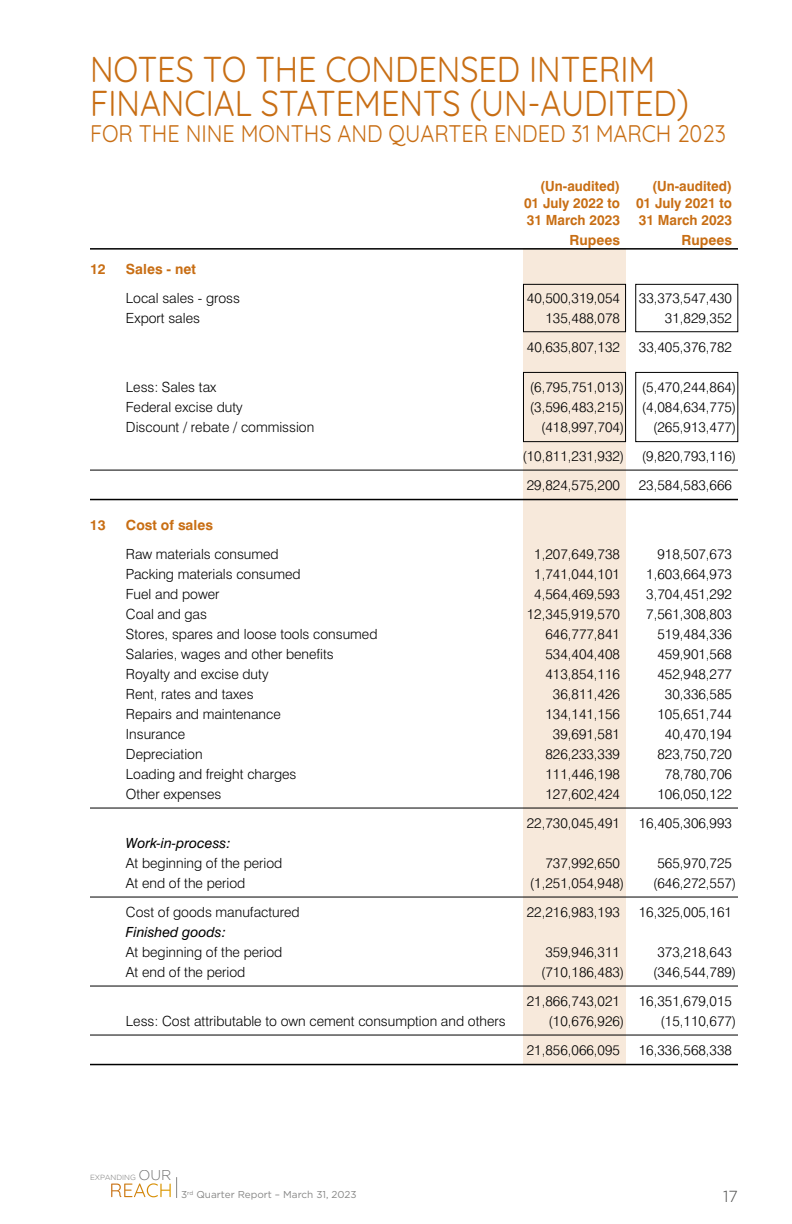
<style>
.page{position:relative;width:792px;height:1224px;background:#fff}
.page>*{position:absolute;margin:0;border:0;box-sizing:border-box;transform-origin:0 0}
.t1{font:300 36px/34px "Quicksand";color:#c86e14;scale:.9 1}
.t2{font:300 24px "Quicksand";color:#c86e14;scale:.9 1}
.t3{font:300 16px "Gotham";color:#494948}
.t4{font:300 14px "Swiss 721 BT";color:#000}
.t5{font:700 14px/16.8px "Swiss 721 BT";color:#c86e14;text-align:justify;scale:.96 1}
.t6{font:700 14px "Swiss 721 BT";color:#c86e14}
.t7{font:italic 14px "Swiss 721 BT";color:#000}
.t8{font:10px "Gotham";color:#878786}
.t9{font:300 7.4px "Gotham";color:#6f6f6e}
.s1{font-size:14.2px}
</style>
<div class="page">
<div style="left:523px;top:248px;width:103px;height:817px;background:#f7e9db"></div>
<div style="left:523px;top:284px;width:103px;height:48px;border:1px solid #000"></div>
<div style="left:636px;top:284px;width:102px;height:48px;border:1px solid #000"></div>
<div style="left:523px;top:372px;width:103px;height:70px;border:1px solid #000"></div>
<div style="left:636px;top:372px;width:102px;height:70px;border:1px solid #000"></div>
<hr style="left:90px;top:248px;width:648px;height:2px;background:#000">
<hr style="left:90px;top:470px;width:648px;height:1px;background:#000">
<hr style="left:90px;top:499px;width:648px;height:1px;background:#000">
<hr style="left:90px;top:808px;width:648px;height:1px;background:#000">
<hr style="left:90px;top:897px;width:648px;height:1px;background:#000">
<hr style="left:90px;top:986px;width:648px;height:1px;background:#000">
<hr style="left:90px;top:1035px;width:648px;height:1px;background:#000">
<hr style="left:90px;top:1064px;width:648px;height:1px;background:#000">
<svg style="left:111px;top:1177px;width:66px;height:21px"></svg>
<h1 class="t1" style="left:90px;top:48px;width:666px">NOTES TO THE CONDENSED INTERIM<br>FINANCIAL STATEMENTS (UN-AUDITED)</h1>
<h2 class="t2" style="left:90px;top:115px;width:708px">FOR THE NINE MONTHS AND QUARTER ENDED 31 MARCH 2023</h2>
<p class="t5" style="left:540px;top:178px;width:85px">(Un-audited)</p>
<p class="t5" style="left:524px;top:178px;width:218px;text-indent:128px">(Un-audited)<br>01 July 2022 to 01 July 2021 to 31 March 2023</p>
<p class="t5" style="left:639px;top:211px;width:99px">31 March 2023</p>
<p class="t6" style="left:569px;top:231px;width:52px">Rupees</p>
<p class="t6" style="left:681px;top:231px;width:52px">Rupees</p>
<p class="t6" style="left:90px;top:260px;width:17px">12</p>
<p class="t6" style="left:126px;top:260px;width:72px">Sales - net</p>
<p class="t4" style="left:126px;top:289px;width:115px">Local sales - gross</p>
<p class="t4" style="left:527px;top:289px;width:95px">40,500,319,054</p>
<p class="t4" style="left:639px;top:289px;width:95px">33,373,547,430</p>
<p class="t4" style="left:126px;top:309px;width:76px">Export sales</p>
<p class="t4" style="left:546px;top:309px;width:76px">135,488,078</p>
<p class="t4" style="left:665px;top:309px;width:69px">31,829,352</p>
<p class="t4" style="left:527px;top:338px;width:95px">40,635,807,132</p>
<p class="t4" style="left:639px;top:338px;width:95px">33,405,376,782</p>
<p class="t4" style="left:126px;top:378px;width:92px">Less: Sales tax</p>
<p class="t4" style="left:530px;top:378px;width:96px">(6,795,751,013)</p>
<p class="t4" style="left:642px;top:378px;width:96px">(5,470,244,864)</p>
<p class="t4" style="left:126px;top:398px;width:118px">Federal excise duty</p>
<p class="t4" style="left:530px;top:398px;width:96px">(3,596,483,215)</p>
<p class="t4" style="left:642px;top:398px;width:96px">(4,084,634,775)</p>
<p class="t4" style="left:126px;top:418px;width:190px">Discount / rebate / commission</p>
<p class="t4" style="left:541px;top:418px;width:85px">(418,997,704)</p>
<p class="t4" style="left:653px;top:418px;width:85px">(265,913,477)</p>
<p class="t4" style="left:522px;top:447px;width:215px">(10,811,231,932) (9,820,793,116)</p>
<p class="t4" style="left:527px;top:476px;width:95px">29,824,575,200</p>
<p class="t4" style="left:639px;top:476px;width:95px">23,584,583,666</p>
<p class="t6" style="left:90px;top:516px;width:17px">13</p>
<p class="t6" style="left:126px;top:516px;width:89px">Cost of sales</p>
<p class="t4" style="left:126px;top:545px;width:154px">Raw materials consumed</p>
<p class="t4" style="left:534px;top:545px;width:87px">1,207,649,738</p>
<p class="t4" style="left:658px;top:545px;width:76px">918,507,673</p>
<p class="t4" style="left:126px;top:565px;width:176px">Packing materials consumed</p>
<p class="t4" style="left:534px;top:565px;width:87px">1,741,044,101</p>
<p class="t4" style="left:646px;top:565px;width:87px">1,603,664,973</p>
<p class="t4" style="left:126px;top:585px;width:95px">Fuel and power</p>
<p class="t4" style="left:534px;top:585px;width:87px">4,564,469,593</p>
<p class="t4" style="left:646px;top:585px;width:87px">3,704,451,292</p>
<p class="t4" style="left:126px;top:605px;width:83px">Coal and gas</p>
<p class="t4" style="left:527px;top:605px;width:95px">12,345,919,570</p>
<p class="t4" style="left:646px;top:605px;width:87px">7,561,308,803</p>
<p class="t4" style="left:126px;top:625px;width:253px">Stores, spares and loose tools consumed</p>
<p class="t4" style="left:546px;top:625px;width:76px">646,777,841</p>
<p class="t4" style="left:658px;top:625px;width:76px">519,484,336</p>
<p class="t4" style="left:126px;top:645px;width:209px">Salaries, wages and other benefits</p>
<p class="t4" style="left:546px;top:645px;width:76px">534,404,408</p>
<p class="t4" style="left:658px;top:645px;width:76px">459,901,568</p>
<p class="t4" style="left:126px;top:665px;width:144px">Royalty and excise duty</p>
<p class="t4" style="left:546px;top:665px;width:76px">413,854,116</p>
<p class="t4" style="left:658px;top:665px;width:76px">452,948,277</p>
<p class="t4" style="left:126px;top:685px;width:129px">Rent, rates and taxes</p>
<p class="t4" style="left:553px;top:685px;width:69px">36,811,426</p>
<p class="t4" style="left:665px;top:685px;width:69px">30,336,585</p>
<p class="t4" style="left:126px;top:705px;width:156px">Repairs and maintenance</p>
<p class="t4" style="left:546px;top:705px;width:76px">134,141,156</p>
<p class="t4" style="left:658px;top:705px;width:76px">105,651,744</p>
<p class="t4" style="left:126px;top:725px;width:61px">Insurance</p>
<p class="t4" style="left:553px;top:725px;width:69px">39,691,581</p>
<p class="t4" style="left:665px;top:725px;width:69px">40,470,194</p>
<p class="t4" style="left:126px;top:745px;width:78px">Depreciation</p>
<p class="t4" style="left:546px;top:745px;width:76px">826,233,339</p>
<p class="t4" style="left:658px;top:745px;width:76px">823,750,720</p>
<p class="t4" style="left:126px;top:765px;width:172px">Loading and freight charges</p>
<p class="t4" style="left:546px;top:765px;width:76px">111,446,198</p>
<p class="t4" style="left:665px;top:765px;width:69px">78,780,706</p>
<p class="t4" style="left:126px;top:785px;width:97px">Other expenses</p>
<p class="t4" style="left:546px;top:785px;width:76px">127,602,424</p>
<p class="t4" style="left:658px;top:785px;width:76px">106,050,122</p>
<p class="t4" style="left:527px;top:814px;width:95px">22,730,045,491</p>
<p class="t4" style="left:639px;top:814px;width:95px">16,405,306,993</p>
<p class="t7" style="left:126px;top:834px;width:106px">Work-in-process:</p>
<p class="t4" style="left:126px;top:854px;width:158px">At beginning of the period</p>
<p class="t4" style="left:546px;top:854px;width:76px">737,992,650</p>
<p class="t4" style="left:658px;top:854px;width:76px">565,970,725</p>
<p class="t4" style="left:126px;top:874px;width:121px">At end of the period</p>
<p class="t4" style="left:530px;top:874px;width:96px">(1,251,054,948)</p>
<p class="t4" style="left:653px;top:874px;width:85px">(646,272,557)</p>
<p class="t4" style="left:126px;top:903px;width:175px">Cost of goods manufactured</p>
<p class="t4" style="left:527px;top:903px;width:95px">22,216,983,193</p>
<p class="t4" style="left:639px;top:903px;width:95px">16,325,005,161</p>
<p class="t7" style="left:126px;top:923px;width:101px">Finished goods:</p>
<p class="t4" style="left:126px;top:943px;width:158px">At beginning of the period</p>
<p class="t4" style="left:546px;top:943px;width:76px">359,946,311</p>
<p class="t4" style="left:658px;top:943px;width:76px">373,218,643</p>
<p class="t4" style="left:126px;top:963px;width:121px">At end of the period</p>
<p class="t4" style="left:541px;top:963px;width:85px">(710,186,483)</p>
<p class="t4" style="left:653px;top:963px;width:85px">(346,544,789)</p>
<p class="t4" style="left:527px;top:992px;width:95px">21,866,743,021</p>
<p class="t4" style="left:639px;top:992px;width:95px">16,351,679,015</p>
<p class="t4" style="left:126px;top:1012px;width:381px">Less: Cost attributable to own cement consumption and others</p>
<p class="t4" style="left:549px;top:1012px;width:77px">(10,676,926)</p>
<p class="t4" style="left:661px;top:1012px;width:77px">(15,110,677)</p>
<p class="t4" style="left:527px;top:1041px;width:95px">21,856,066,095</p>
<p class="t4" style="left:639px;top:1041px;width:95px">16,336,568,338</p>
<p class="t9" style="left:90px;top:1173px;width:83px">EXPANDING <span class="s1">OUR</span></p>
<p class="t8" style="left:181px;top:1188px;width:177px">3<sup>rd</sup> Quarter Report – March 31, 2023</p>
<p class="t3" style="left:723px;top:1186px;width:16px">17</p>
</div>
